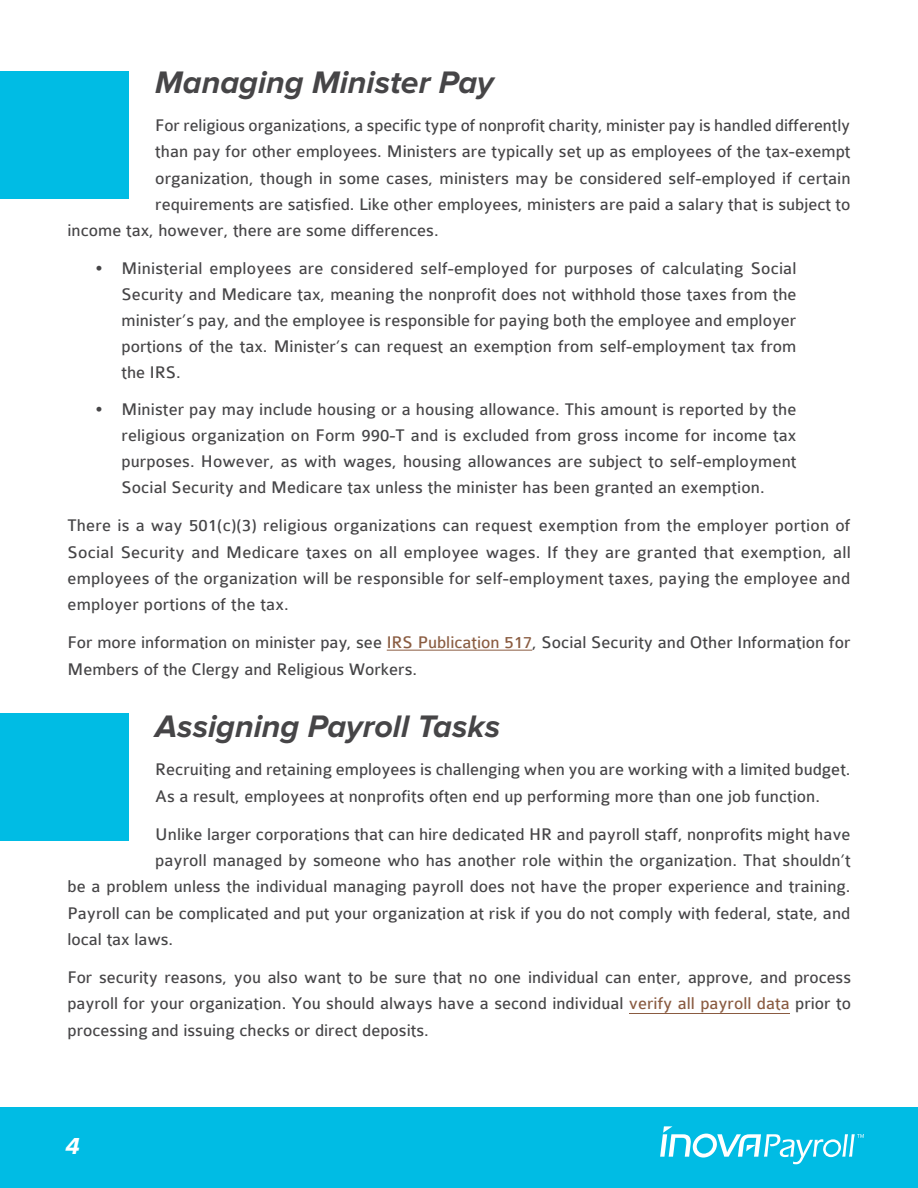
<style>
.page{position:relative;width:918px;height:1188px;background:#fff}
.page>*{position:absolute;margin:0;border:0;box-sizing:border-box;transform-origin:0 0}
.t1{font:italic 700 32.25px "Proxima Nova";color:#464547}
.t2{font:italic 700 24px "Proxima Nova";color:#fff}
.Body{font:18px/26.2px "Colaborate";color:#464547;text-align:justify}
.s1{color:#8a5c41}
.s2{color:#8a5b41}
</style>
<div class="page">
<div style="left:0;top:1107px;width:918px;height:81px;background:#00bce4"></div>
<svg style="left:660px;top:1126px;width:204px;height:38px"></svg>
<hr style="left:387px;top:650px;width:145px;height:1px;background:#8a5c41">
<div style="left:0;top:71px;width:128px;height:128px;background:#00bce4"></div>
<div style="left:0;top:713px;width:128px;height:128px;background:#00bce4"></div>
<hr style="left:629px;top:1013px;width:161px;height:1px;background:#8a5b41">
<p class="t1" style="left:155px;top:64px;width:340px">Managing Minister Pay</p>
<p class="Body" style="left:155px;top:113px;width:697px">For religious organizations, a specific type of nonprofit charity, minister pay is handled differently</p>
<p class="Body" style="left:155px;top:139px;width:697px">than pay for other employees. Ministers are typically set up as employees of the tax-exempt</p>
<p class="Body" style="left:155px;top:165px;width:697px">organization, though in some cases, ministers may be considered self-employed if certain</p>
<p class="Body" style="left:155px;top:191px;width:697px">requirements are satisfied. Like other employees, ministers are paid a salary that is subject to</p>
<p class="Body" style="left:68px;top:218px;width:373px">income tax, however, there are some differences.</p>
<p class="Body" style="left:122px;top:256px;width:677px;line-height:25.8px;text-indent:-27px">• Ministerial employees are considered self-employed for purposes of calculating Social Security and Medicare tax, meaning the nonprofit does not withhold those taxes from the minister’s pay, and the employee is responsible for paying both the employee and employer portions of the tax. Minister’s can request an exemption from self-employment tax from the IRS.</p>
<p class="Body" style="left:122px;top:397px;width:677px;line-height:25.8px;text-indent:-27px">• Minister pay may include housing or a housing allowance. This amount is reported by the religious organization on Form 990-T and is excluded from gross income for income tax purposes. However, as with wages, housing allowances are subject to self-employment Social Security and Medicare tax unless the minister has been granted an exemption.</p>
<p class="Body" style="left:68px;top:513px;width:785px">There is a way 501(c)(3) religious organizations can request exemption from the employer portion of Social Security and Medicare taxes on all employee wages. If they are granted that exemption, all employees of the organization will be responsible for self-employment taxes, paying the employee and employer portions of the tax.</p>
<p class="Body" style="left:68px;top:630px;width:784px">For more information on minister pay, see <span class="s1">IRS Publication 517</span>, Social Security and Other Information for<br>Members of the Clergy and Religious Workers.</p>
<p class="t1" style="left:155px;top:708px;width:346px">Assigning Payroll Tasks</p>
<p class="Body" style="left:155px;top:757px;width:697px">Recruiting and retaining employees is challenging when you are working with a limited budget.<br>As a result, employees at nonprofits often end up performing more than one job function.</p>
<p class="Body" style="left:155px;top:821px;width:697px">Unlike larger corporations that can hire dedicated HR and payroll staff, nonprofits might have</p>
<p class="Body" style="left:68px;top:848px;width:785px;text-indent:88px">payroll managed by someone who has another role within the organization. That shouldn’t be a problem unless the individual managing payroll does not have the proper experience and training.<br>Payroll can be complicated and put your organization at risk if you do not comply with federal, state, and local tax laws.</p>
<p class="Body" style="left:68px;top:965px;width:785px">For security reasons, you also want to be sure that no one individual can enter, approve, and process payroll for your organization. You should always have a second individual <span class="s2">verify all payroll data</span> prior to processing and issuing checks or direct deposits.</p>
<h2 class="t2" style="left:66px;top:1133px;width:16px">4</h2>
</div>
